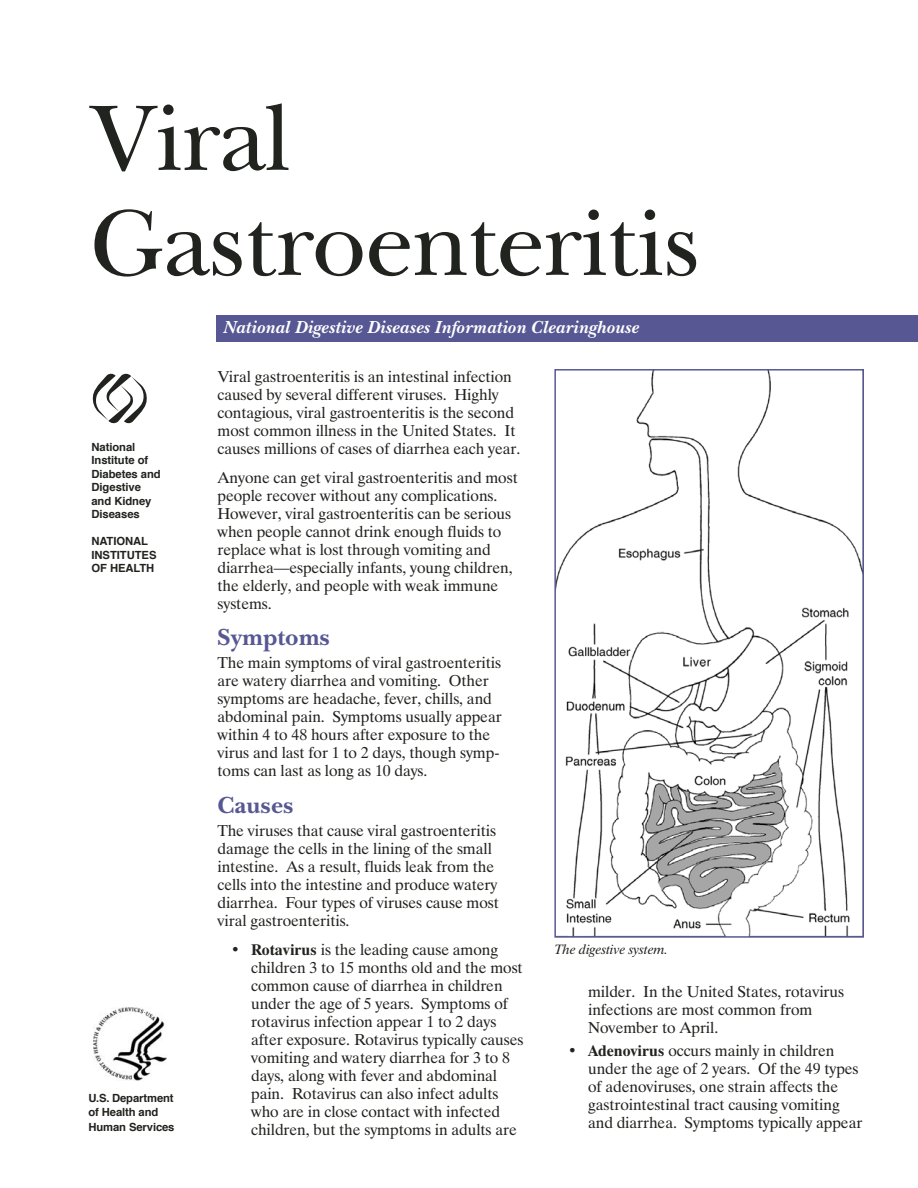
<style>
.page{position:relative;width:918px;height:1188px;background:#fff}
.page>*{position:absolute;margin:0;border:0;box-sizing:border-box;transform-origin:0 0}
.t1{font:96px/105px "New Baskerville ITC";letter-spacing:-.01em;color:#20231e}
.t2{font:700 24px "New Baskerville ITC";color:#575893}
.t3{font:italic 700 18px "New Baskerville ITC";color:#fff}
.t4{font:15.75px/18px "Dutch 801 BT";letter-spacing:-.005em;color:#20231e}
.t5{font:italic 13.5px "Dutch 801 BT";color:#20231e}
.t6{font:700 11.25px/13.5px "Helvetica";letter-spacing:-.005em;color:#20231e}
.s1{font-weight:700}
</style>
<div class="page">
<div style="left:216px;top:315px;width:702px;height:27px;background:#575893"></div>
<svg style="left:93px;top:374px;width:54px;height:49px"></svg>
<img style="left:94px;top:1007px;width:73px;height:74px">
<img style="left:557px;top:372px;width:304px;height:563px">
<div style="left:554px;top:369px;width:310px;height:569px;border:2px solid #575893"></div>
<h1 class="t1" style="left:90px;top:94px;width:612px">Viral<br>Gastroenteritis</h1>
<p class="t6" style="left:91px;top:441px;width:71px">National<br>Institute of<br>Diabetes and<br>Digestive and Kidney<br>Diseases</p>
<p class="t6" style="left:91px;top:535px;width:67px">NATIONAL<br>INSTITUTES<br>OF HEALTH</p>
<p class="t6" style="left:89px;top:1091px;width:87px;line-height:14.4px">U.S. Department of Health and<br>Human Services</p>
<p class="t3" style="left:224px;top:320px;width:418px">National Digestive Diseases Information Clearinghouse</p>
<p class="t4" style="left:218px;top:369px;width:304px">Viral gastroenteritis is an intestinal infection caused by several different viruses. Highly contagious, viral gastroenteritis is the second most common illness in the United States. It causes millions of cases of diarrhea each year.</p>
<p class="t4" style="left:218px;top:470px;width:302px">Anyone can get viral gastroenteritis and most people recover without any complications.<br>However, viral gastroenteritis can be serious when people cannot drink enough fluids to replace what is lost through vomiting and diarrhea—especially infants, young children, the elderly, and people with weak immune systems.</p>
<h2 class="t2" style="left:218px;top:628px;width:114px">Symptoms</h2>
<p class="t4" style="left:218px;top:656px;width:286px">The main symptoms of viral gastroenteritis are watery diarrhea and vomiting. Other symptoms are headache, fever, chills, and abdominal pain. Symptoms usually appear within 4 to 48 hours after exposure to the virus and last for 1 to 2 days, though symp&shy;toms can last as long as 10 days.</p>
<h2 class="t2" style="left:218px;top:795px;width:78px">Causes</h2>
<p class="t4" style="left:218px;top:823px;width:283px">The viruses that cause viral gastroenteritis damage the cells in the lining of the small intestine. As a result, fluids leak from the cells into the intestine and produce watery diarrhea. Four types of viruses cause most viral gastroenteritis.</p>
<p class="t4" style="left:251px;top:942px;width:274px;text-indent:-20px">• <span class="s1">Rotavirus</span> is the leading cause among children 3 to 15 months old and the most common cause of diarrhea in children under the age of 5 years. Symptoms of rotavirus infection appear 1 to 2 days after exposure. Rotavirus typically causes vomiting and watery diarrhea for 3 to 8 days, along with fever and abdominal pain. Rotavirus can also infect adults who are in close contact with infected children, but the symptoms in adults are</p>
<p class="t5" style="left:554px;top:944px;width:115px">The digestive system.</p>
<p class="t4" style="left:588px;top:984px;width:258px">milder. In the United States, rotavirus infections are most common from<br>November to April.</p>
<p class="t4" style="left:588px;top:1044px;width:276px;text-indent:-20px">• <span class="s1">Adenovirus</span> occurs mainly in children under the age of 2 years. Of the 49 types of adenoviruses, one strain affects the gastrointestinal tract causing vomiting and diarrhea. Symptoms typically appear</p>
</div>
